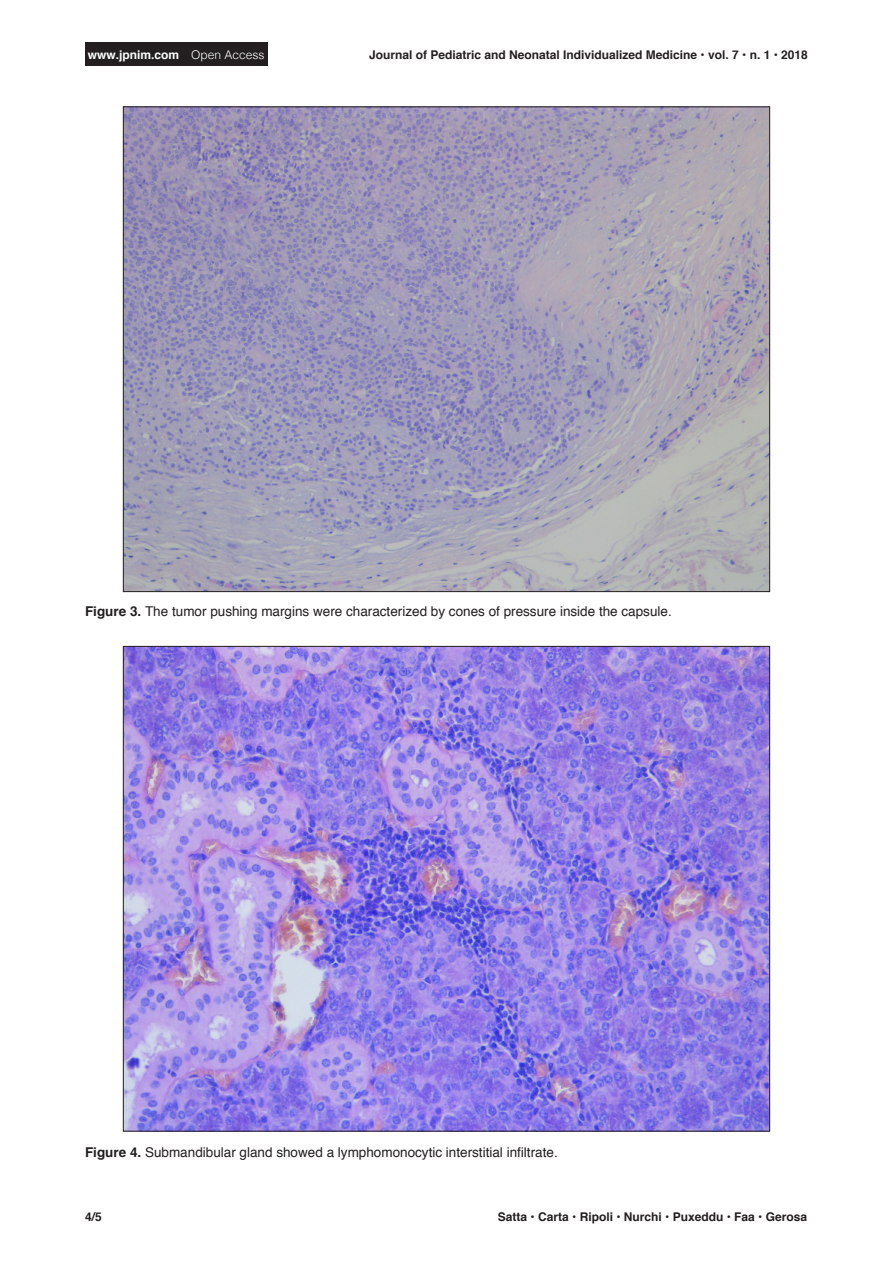
<style>
.page{position:relative;width:893px;height:1263px;background:#fff}
.page>*{position:absolute;margin:0;border:0;box-sizing:border-box;transform-origin:0 0}
.t1{font:13.5px "Helvetica";color:#231f20}
.Footer_Left{font:700 12px "Helvetica";color:#231f20}
.t2{font:700 12px "Helvetica";color:#fff}
.s1{font-weight:300}
.s2{font-weight:700}
</style>
<div class="page">
<div style="left:85px;top:43px;width:182px;height:23px;background:#231f20"></div>
<img style="left:125px;top:108px;width:643px;height:482px">
<img style="left:125px;top:648px;width:643px;height:481px">
<p class="t2" style="left:88px;top:45px;width:178px">www.jpnim.com <span class="s1">Open Access</span></p>
<p class="Footer_Left" style="left:369px;top:45px;width:440px">Journal of Pediatric and Neonatal Individualized Medicine • vol. 7 • n. 1 • 2018</p>
<p class="t1" style="left:85px;top:601px;width:588px"><span class="s2">Figure 3.</span> The tumor pushing margins were characterized by cones of pressure inside the capsule.</p>
<p class="t1" style="left:85px;top:1141px;width:474px"><span class="s2">Figure 4.</span> Submandibular gland showed a lymphomonocytic interstitial infiltrate.</p>
<p class="Footer_Left" style="left:85px;top:1207px;width:18px">4/5</p>
<p class="Footer_Left" style="left:498px;top:1207px;width:311px">Satta • Carta • Ripoli • Nurchi • Puxeddu • Faa • Gerosa</p>
</div>
